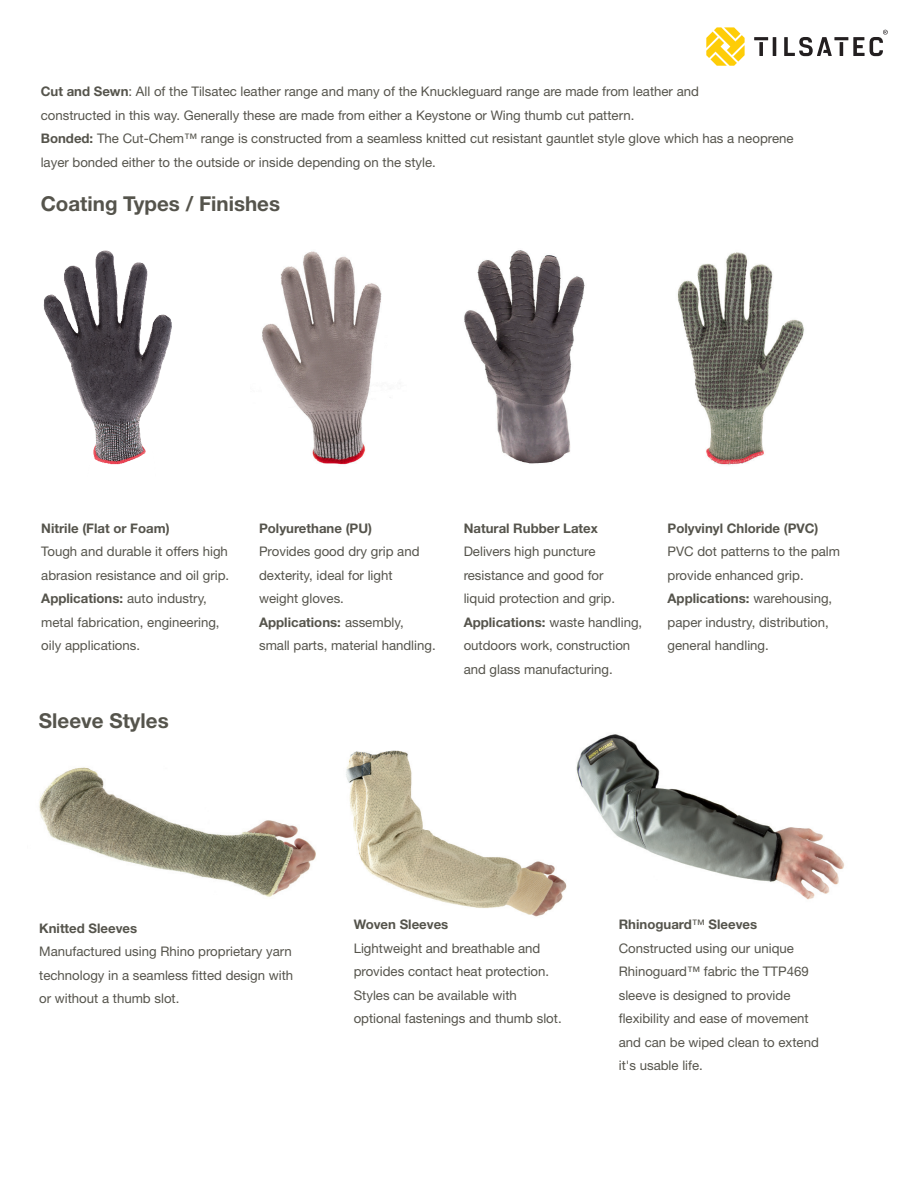
<style>
.page{position:relative;width:918px;height:1188px;background:#fff}
.page>*{position:absolute;margin:0;border:0;box-sizing:border-box;transform-origin:0 0}
.t1{font:700 20.55px "Helvetica Neue LT Std";color:#55544c}
.t2{font:13.2px/23.5px "Helvetica Neue LT Std";color:#55544c}
.t3{font:700 13.2px "Helvetica Neue LT Std";color:#55544c}
.s1{font-weight:700}
.s2{font-weight:400}
</style>
<div class="page">
<img style="left:576px;top:734px;width:269px;height:166px">
<img style="left:346px;top:750px;width:221px;height:167px">
<img style="left:43px;top:250px;width:129px;height:215px">
<img style="left:262px;top:251px;width:120px;height:214px">
<img style="left:464px;top:250px;width:121px;height:214px">
<img style="left:677px;top:252px;width:127px;height:213px">
<img style="left:39px;top:767px;width:277px;height:130px">
<hr style="left:754px;top:37px;width:14px;height:3px;background:#231f20">
<hr style="left:834px;top:37px;width:14px;height:3px;background:#231f20">
<hr style="left:773px;top:37px;width:3px;height:19px;background:#231f20">
<svg style="left:759px;top:42px;width:4px;height:14px"></svg>
<svg style="left:840px;top:42px;width:3px;height:14px"></svg>
<svg style="left:784px;top:37px;width:48px;height:19px"></svg>
<svg style="left:706px;top:27px;width:39px;height:39px"></svg>
<svg style="left:853px;top:30px;width:35px;height:26px"></svg>
<p class="t2" style="left:41px;top:80px;width:754px"><span class="s1">Cut and Sewn</span>: All of the Tilsatec leather range and many of the Knuckleguard range are made from leather and<br>constructed in this way. Generally these are made from either a Keystone or Wing thumb cut pattern.<br><span class="s1">Bonded:</span> The Cut-Chem™ range is constructed from a seamless knitted cut resistant gauntlet style glove which has a neoprene layer bonded either to the outside or inside depending on the style.</p>
<p class="t1" style="left:41px;top:191px;width:241px">Coating Types / Finishes</p>
<p class="t2" style="left:41px;top:516px;width:189px"><span class="s1">Nitrile (Flat or Foam)<br></span>Tough and durable it offers high abrasion resistance and oil grip.<br><span class="s1">Applications:</span> auto industry, metal fabrication, engineering, oily applications.</p>
<p class="t2" style="left:259px;top:516px;width:178px"><span class="s1">Polyurethane (PU)<br></span>Provides good dry grip and dexterity, ideal for light<br>weight gloves.<br><span class="s1">Applications:</span> assembly, small parts, material handling.</p>
<p class="t2" style="left:464px;top:516px;width:180px"><span class="s1">Natural Rubber Latex<br></span>Delivers high puncture resistance and good for<br>liquid protection and grip.<br><span class="s1">Applications:</span> waste handling, outdoors work, construction and glass manufacturing.</p>
<p class="t2" style="left:668px;top:516px;width:174px"><span class="s1">Polyvinyl Chloride (PVC)<br></span>PVC dot patterns to the palm provide enhanced grip.<br><span class="s1">Applications:</span> warehousing, paper industry, distribution, general handling.</p>
<p class="t1" style="left:39px;top:708px;width:131px">Sleeve Styles</p>
<p class="t2" style="left:39px;top:916px;width:255px"><span class="s1">Knitted Sleeves<br></span>Manufactured using Rhino proprietary yarn technology in a seamless tted design with or without a thumb slot.</p>
<p class="t2" style="left:354px;top:913px;width:210px"><span class="s1">Woven Sleeves<br></span>Lightweight and breathable and provides contact heat protection.<br>Styles can be available with optional fastenings and thumb slot.</p>
<p class="t3" style="left:619px;top:916px;width:140px">Rhinoguard<span class="s2">™</span> Sleeves</p>
<p class="t2" style="left:619px;top:936px;width:177px">Constructed using our unique</p>
<p class="t2" style="left:619px;top:960px;width:191px">Rhinoguard™ fabric the TTP469</p>
<p class="t2" style="left:619px;top:983px;width:173px">sleeve is designed to provide</p>
<p class="t2" style="left:626px;top:1007px;width:185px">exibility and ease of movement</p>
<p class="t2" style="left:619px;top:1030px;width:202px">and can be wiped clean to extend</p>
<p class="t2" style="left:619px;top:1054px;width:86px">it's usable life.</p>
</div>
